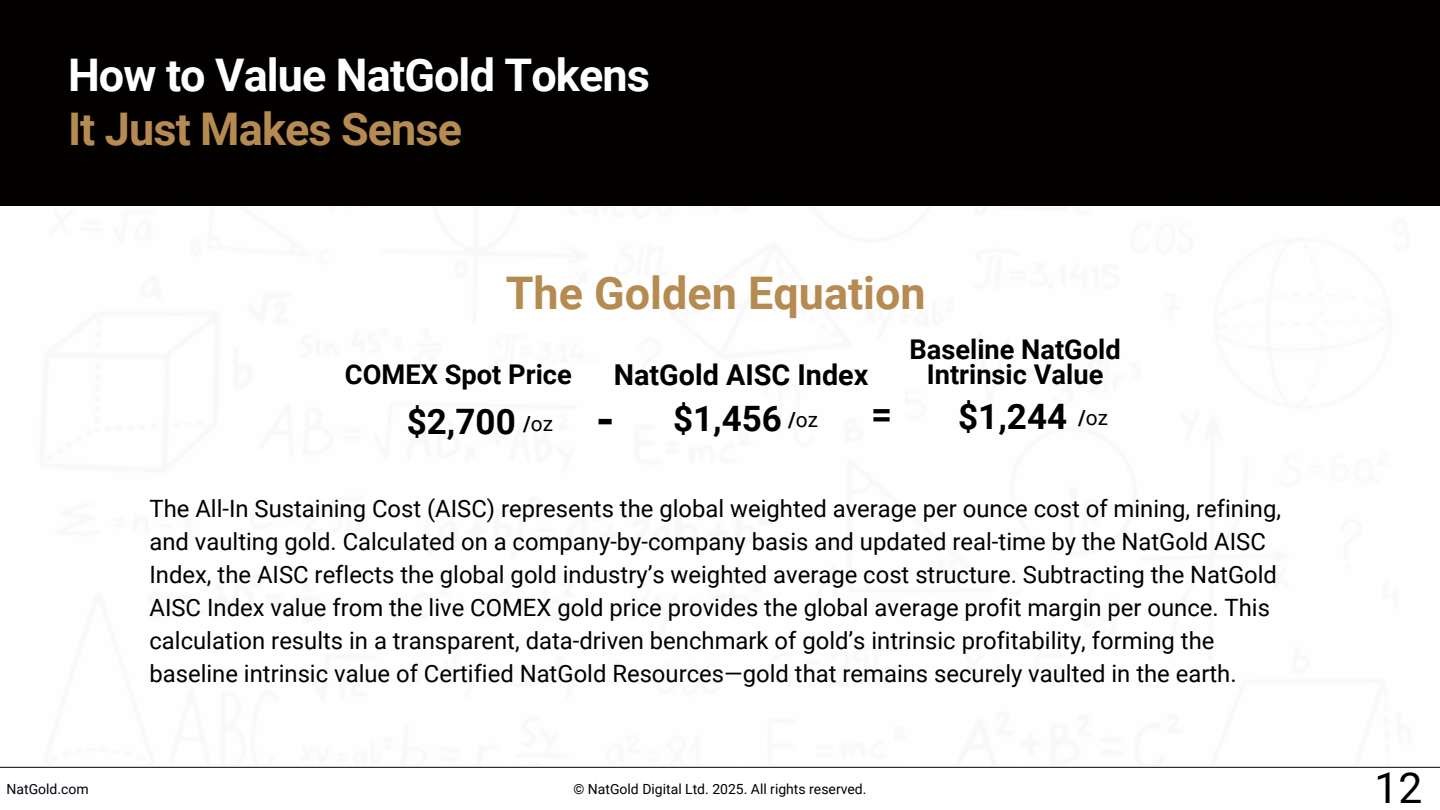
<style>
.page{position:relative;width:1440px;height:810px;background:#fff}
.page>*{position:absolute;margin:0;border:0;box-sizing:border-box;transform-origin:0 0}
.t1{font:700 47.6px "Roboto";color:#000}
.t2{font:700 45px/54px "Roboto";letter-spacing:-.02em;color:#fff}
.t3{font:700 45px "Roboto";color:#b68b52}
.t4{font:42.6px "Roboto";color:#000}
.t5{font:700 37px "Roboto";color:#000}
.t6{font:700 35px "Roboto";color:#000}
.t7{font:700 28.8px "Roboto";color:#000}
.t8{font:700 27.2px/25.8px "Roboto";color:#000;text-align:center}
.t9{font:23.8px/33px "Roboto";color:#000}
.t10{font:20.8px "Roboto";color:#000}
.t11{font:14px "Roboto";color:#000}
.t12{font:14px "Roboto";color:#000010}
.s1{color:#b68b52}
.s2{font-weight:700}
</style>
<div class="page">
<div style="left:0;top:0;width:1440px;height:206px;background:#030000"></div>
<hr style="left:0;top:767px;width:1440px;height:1px;background:#030000">
<h5 class="t2" style="left:68px;top:49px;width:583px">How to Value NatGold Tokens<br><span class="s1">It Just Makes Sense</span></h5>
<p class="t3" style="left:506px;top:267px;width:422px">The Golden Equation</p>
<h5 class="t8" style="left:345px;top:362px;width:228px">COMEX Spot Price</h5>
<h3 class="t7" style="left:614px;top:358px;width:256px">NatGold AISC Index</h3>
<h1 class="t6" style="left:407px;top:401px;width:110px">$2,700</h1>
<h3 class="t6" style="left:673px;top:399px;width:110px">$1,456</h3>
<p class="t5" style="left:871px;top:393px;width:23px">=</p>
<h2 class="t10" style="left:523px;top:412px;width:31px"><span class="s2">/</span>oz</h2>
<h3 class="t10" style="left:788px;top:408px;width:31px"><span class="s2">/</span>oz</h3>
<h2 class="t1" style="left:596px;top:392px;width:20px">-</h2>
<p class="t8" style="left:909px;top:336px;width:213px">Baseline NatGold<br>Intrinsic Value</p>
<h2 class="t6" style="left:958px;top:397px;width:110px">$1,244</h2>
<h5 class="t10" style="left:1078px;top:406px;width:31px"><span class="s2">/</span>oz</h5>
<h4 class="t9" style="left:149px;top:492px;width:1133px">The All-In Sustaining Cost (AISC) represents the global weighted average per ounce cost of mining, refining, and vaulting gold. Calculated on a company-by-company basis and updated real-time by the NatGold AISC Index, the AISC reflects the global gold industry’s weighted average cost structure. Subtracting the NatGold AISC Index value from the live COMEX gold price provides the global average profit margin per ounce. This calculation results in a transparent, data-driven benchmark of gold’s intrinsic profitability, forming the baseline intrinsic value of Certified NatGold Resources—gold that remains securely vaulted in the earth.</h4>
<p class="t12" style="left:7px;top:781px;width:84px">NatGold.com</p>
<h1 class="t4" style="left:1375px;top:764px;width:49px">12</h1>
<p class="t11" style="left:573px;top:781px;width:295px">© NatGold Digital Ltd. 2025. All rights reserved.</p>
</div>
